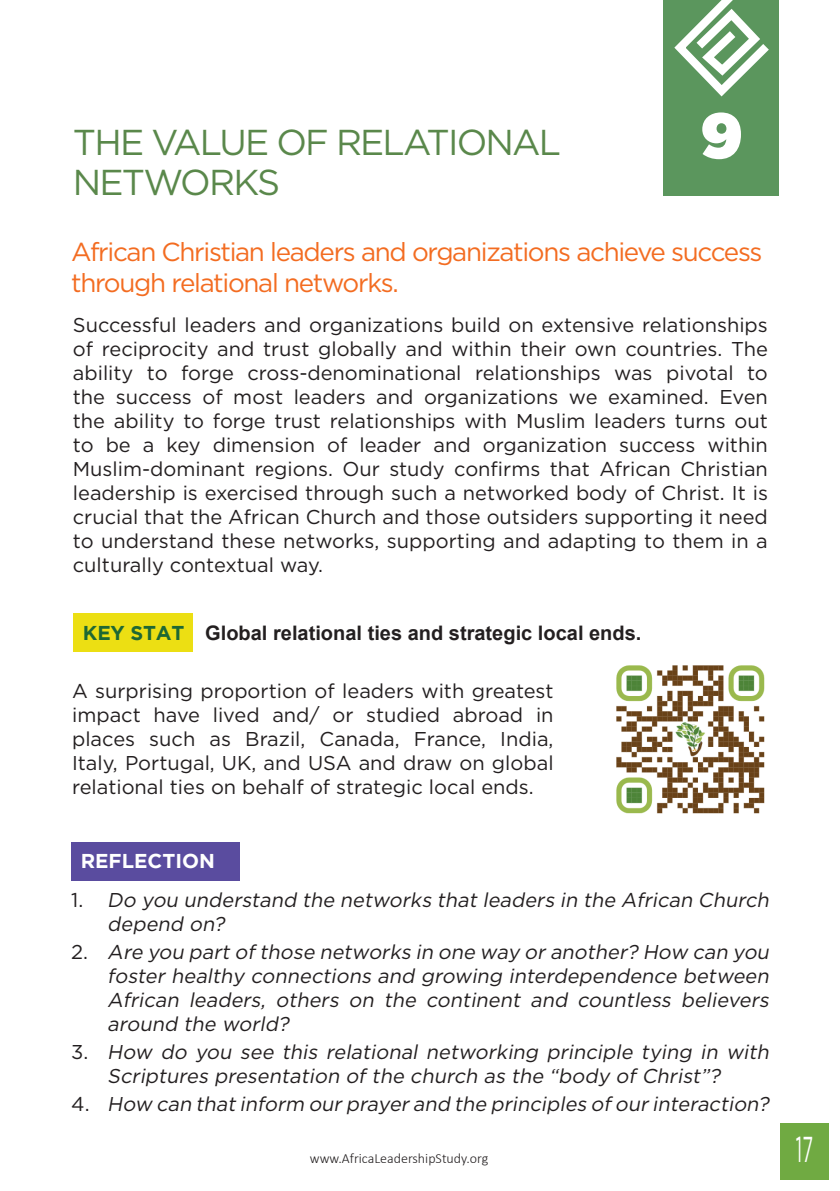
<style>
.page{position:relative;width:840px;height:1191px;background:#fff}
.page>*{position:absolute;margin:0;border:0;box-sizing:border-box;transform-origin:0 0}
.t1{font:900 64px "Gotham";color:#fff}
.t2{font:36px/40px "Gotham";letter-spacing:-.05em;color:#5a884b}
.t3{font:36px "Gotham";color:#fff;scale:.5 1}
.t4{font:26px/31.2px "Gotham";letter-spacing:-.05em;color:#f36c21}
.t5{font:20px/24px "Gotham";color:#231f20;text-align:justify}
.t6{font:italic 20px/24px "Gotham";color:#231f20}
.t7{font:700 20px "Arial";color:#231f20}
.t8{font:700 20px "Gotham";color:#fff}
.t9{font:700 20px "Gotham";letter-spacing:-.01em;color:#1e6834}
.t10{font:300 14px "Calibri";color:#231f20}
.s1{font-style:normal}
</style>
<div class="page">
<div style="left:779px;top:1123px;width:49px;height:57px;background:#70aa42"></div>
<div style="left:662px;top:0;width:115px;height:195px;background:#5b965d"></div>
<svg style="left:674px;top:0;width:95px;height:97px"></svg>
<div style="left:71px;top:842px;width:168px;height:38px;background:#5a4c9f"></div>
<div style="left:73px;top:613px;width:120px;height:38px;background:#ecdf13"></div>
<img style="left:616px;top:665px;width:149px;height:149px">
<p class="t2" style="left:73px;top:122px;width:489px">THE VALUE OF RELATIONAL<br>NETWORKS</p>
<p class="t1" style="left:700px;top:90px;width:44px">9</p>
<p class="t4" style="left:71px;top:236px;width:692px">African Christian leaders and organizations achieve success through relational networks.</p>
<p class="t5" style="left:73px;top:313px;width:696px">Successful leaders and organizations build on extensive relationships of reciprocity and trust globally and within their own countries. The ability to forge cross-denominational relationships was pivotal to the success of most leaders and organizations we examined. Even the ability to forge trust relationships with Muslim leaders turns out to be a key dimension of leader and organization success within Muslim-dominant regions. Our study confirms that African Christian leadership is exercised through such a networked body of Christ. It is crucial that the African Church and those outsiders supporting it need to understand these networks, supporting and adapting to them in a culturally contextual way.</p>
<p class="t9" style="left:83px;top:621px;width:103px">KEY STAT</p>
<p class="t7" style="left:205px;top:619px;width:437px">Global relational ties and strategic local ends.</p>
<p class="t5" style="left:72px;top:678px;width:482px">A surprising proportion of leaders with greatest impact have lived and/ or studied abroad in places such as Brazil, Canada, France, India, Italy, Portugal, UK, and USA and draw on global relational ties on behalf of strategic local ends.</p>
<p class="t8" style="left:81px;top:849px;width:135px">REFLECTION</p>
<p class="t6" style="left:107px;top:887px;width:666px;text-indent:-36px"><span class="s1">1 .</span> Do you understand the networks that leaders in the African Church depend on?</p>
<p class="t6" style="left:107px;top:939px;width:666px;text-align:justify;text-indent:-36px"><span class="s1">2 .</span> Are you part of those networks in one way or another? How can you foster healthy connections and growing interdependence between African leaders, others on the continent and countless believers around the world?</p>
<p class="t6" style="left:107px;top:1039px;width:666px;text-indent:-36px"><span class="s1">3 .</span> How do you see this relational networking principle tying in with<br>Scriptures presentation of the church as the “body of Christ”?</p>
<p class="t6" style="left:71px;top:1091px;width:702px"><span class="s1">4 .</span> How can that inform our prayer and the principles of our interaction?</p>
<p class="t10" style="left:310px;top:1149px;width:180px">www.AfricaLeadershipStudy.org</p>
<h2 class="t3" style="left:795px;top:1129px;width:36px">17</h2>
</div>
